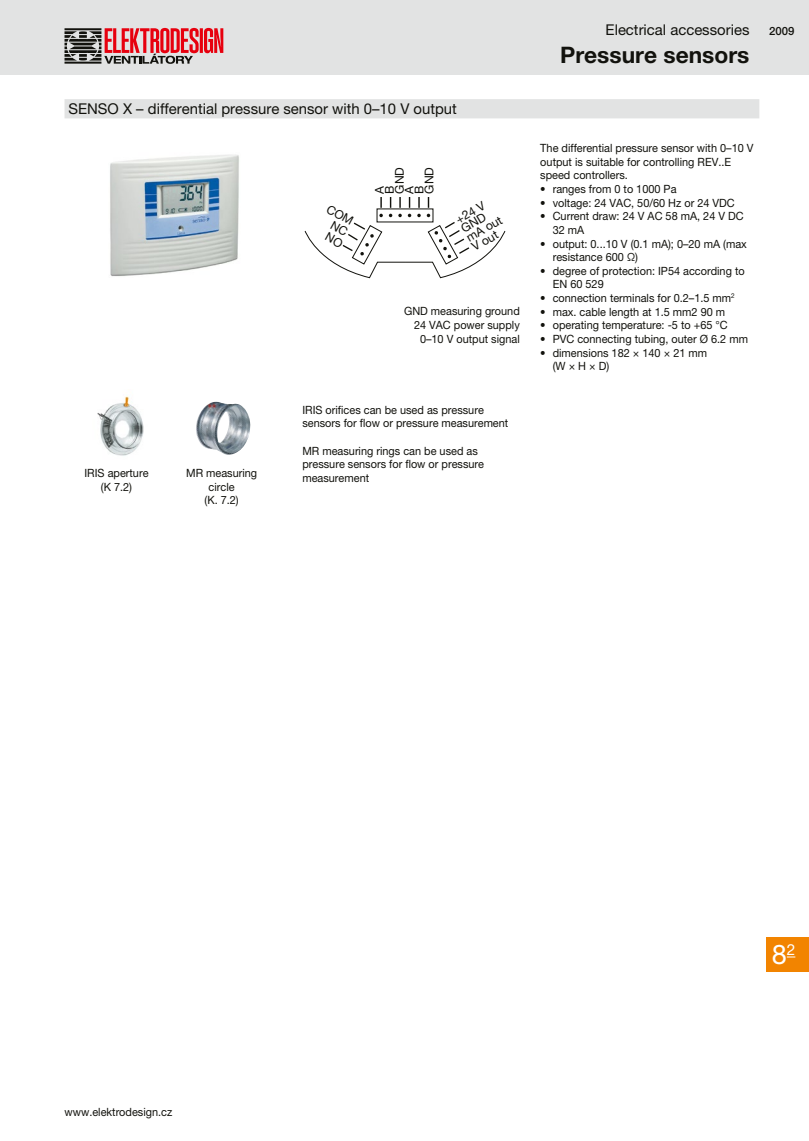
<style>
.page{position:relative;width:809px;height:1141px;background:#fff}
.page>*{position:absolute;margin:0;border:0;box-sizing:border-box;transform-origin:0 0}
.t1{font:27.12px "Helvetica Neue LT Pro";color:#fff}
.t2{font:700 22.75px "Helvetica Neue LT Pro";color:#12120d}
.t3{font:14.88px "Helvetica Neue LT Pro";color:#12120d}
.t4{font:12.25px/10px "Helvetica Neue LT Pro";color:#12120d}
.t5{font:11.38px/13.7px "Helvetica Neue LT Pro";color:#12120d;scale:.96 1}
.t6{font:500 11.38px "Helvetica Neue LT Pro";color:#12120d}
</style>
<div class="page">
<div style="left:0;top:0;width:809px;height:74px;background:#e2e3e3"></div>
<div style="left:766px;top:937px;width:43px;height:35px;background:#f28400"></div>
<svg style="left:64px;top:28px;width:159px;height:36px"></svg>
<div style="left:64px;top:99px;width:695px;height:19px;background:#e2e3e3"></div>
<img style="left:110px;top:154px;width:129px;height:123px">
<img style="left:97px;top:396px;width:47px;height:60px">
<img style="left:196px;top:402px;width:55px;height:53px">
<svg style="left:304px;top:214px;width:201px;height:65px"></svg>
<svg style="left:380px;top:197px;width:2px;height:11px"></svg>
<svg style="left:399px;top:197px;width:2px;height:11px"></svg>
<svg style="left:418px;top:197px;width:2px;height:11px"></svg>
<h3 class="t3" style="left:68px;top:100px;width:390px">SENSO X – differential pressure sensor with 0–10 V output</h3>
<p class="t4" style="left:374px;top:194px;width:28px;rotate:-90deg">A<br>B<br>GND<br>A<br>B<br>GND</p>
<p class="t4" style="left:341px;top:208px;width:20px;line-height:12.4px;text-indent:-12px;rotate:29deg">COM<br>NC<br>NO</p>
<p class="t4" style="left:454px;top:215px;width:41px;line-height:10.7px;rotate:-30deg">+24 V<br>GND mA out<br>V out</p>
<p class="t5" style="left:84px;top:466px;width:68px;text-align:center">IRIS aperture (K 7.2)</p>
<p class="t5" style="left:186px;top:466px;width:75px;text-align:center">MR measuring circle<br>(K. 7.2)</p>
<p class="t5" style="left:404px;top:304px;width:122px;text-align:right">GND measuring ground<br>24 VAC power supply<br>0–10 V output signal</p>
<p class="t5" style="left:302px;top:403px;width:216px">IRIS orifices can be used as pressure sensors for flow or pressure measurement</p>
<p class="t5" style="left:302px;top:444px;width:191px">MR measuring rings can be used as pressure sensors for flow or pressure measurement</p>
<h3 class="t3" style="left:605px;top:21px;width:145px">Electrical accessories</h3>
<p class="t6" style="left:769px;top:25px;width:27px">2009</p>
<h2 class="t2" style="left:560px;top:41px;width:191px">Pressure sensors</h2>
<p class="t5" style="left:540px;top:141px;width:224px">The differential pressure sensor with 0–10 V output is suitable for controlling REV..E speed controllers.</p>
<p class="t5" style="left:540px;top:182px;width:143px">• ranges from 0 to 1000 Pa</p>
<p class="t5" style="left:540px;top:196px;width:204px">• voltage: 24 VAC, 50/60 Hz or 24 VDC</p>
<p class="t5" style="left:552px;top:209px;width:200px;text-indent:-12px">• Current draw: 24 V AC 58 mA, 24 V DC<br>32 mA</p>
<p class="t5" style="left:552px;top:237px;width:204px;text-indent:-12px">• output: 0...10 V (0.1 mA); 0–20 mA (max resistance 600 Ω)</p>
<p class="t5" style="left:552px;top:264px;width:201px;text-indent:-12px">• degree of protection: IP54 according to<br>EN 60 529</p>
<p class="t5" style="left:540px;top:291px;width:204px">• connection terminals for 0.2–1.5 mm<sup>2</sup></p>
<p class="t5" style="left:540px;top:305px;width:194px">• max. cable length at 1.5 mm2 90 m</p>
<p class="t5" style="left:540px;top:318px;width:197px">• operating temperature: -5 to +65 °C</p>
<p class="t5" style="left:540px;top:332px;width:218px">• PVC connecting tubing, outer Ø 6.2 mm</p>
<p class="t5" style="left:552px;top:346px;width:162px;text-indent:-12px">• dimensions 182 × 140 × 21 mm (W × H × D)</p>
<p class="t5" style="left:64px;top:1105px;width:114px">www.elektrodesign.cz</p>
<h1 class="t1" style="left:771px;top:938px;width:25px">8<sup>2</sup></h1>
</div>
